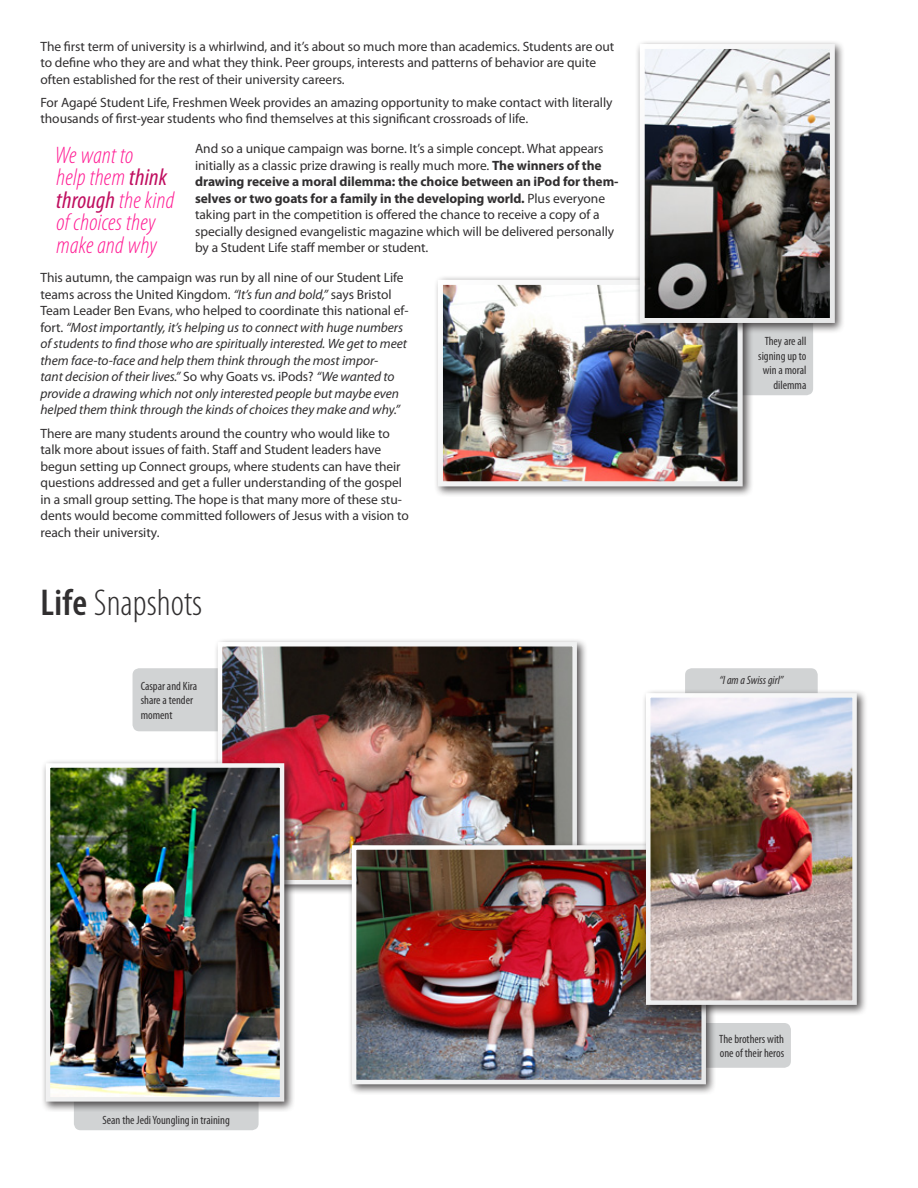
<style>
.page{position:relative;width:918px;height:1188px;background:#fff}
.page>*{position:absolute;margin:0;border:0;box-sizing:border-box;transform-origin:0 0}
.t1{font:300 condensed 37.5px "Myriad Pro";color:#312f30}
.t2{font:italic 300 condensed 24px/22.5px "Myriad Pro";letter-spacing:.01em;color:#ff1a93}
.t3{font:13.5px/16.5px "Myriad Pro";letter-spacing:-.005em;color:#312f30}
.t4{font:italic 13.5px/16.5px "Myriad Pro";letter-spacing:-.005em;color:#312f30}
.t5{font:condensed 12px/14.4px "Myriad Pro";color:#312f30}
.t6{font:italic condensed 12px "Myriad Pro";color:#312f30}
.s1{font-weight:700}
.s2{font-style:normal}
.s3{font-weight:400;color:#c00f60}
.s4{font-weight:600}
</style>
<div class="page">
<div style="left:133px;top:668px;width:112px;height:63px;background:#d1d3d4;border-radius:7px"></div>
<div style="left:679px;top:1023px;width:112px;height:45px;background:#d1d3d4;border-radius:7px"></div>
<div style="left:74px;top:1094px;width:185px;height:36px;background:#d1d3d4;border-radius:7px"></div>
<div style="left:685px;top:668px;width:133px;height:37px;background:#d1d3d4;border-radius:7px"></div>
<div style="left:719px;top:295px;width:94px;height:100px;background:#d1d3d4;border-radius:7px"></div>
<div style="left:213px;top:637px;width:375px;height:259px;background:#221e1f;opacity:.75"></div>
<img style="left:216px;top:640px;width:363px;height:247px">
<div style="left:433px;top:275px;width:320px;height:222px;background:#221e1f;opacity:.75"></div>
<img style="left:435px;top:277px;width:310px;height:212px">
<div style="left:635px;top:39px;width:211px;height:295px;background:#221e1f;opacity:.75"></div>
<svg style="left:637px;top:42px;width:200px;height:283px"></svg>
<div style="left:41px;top:759px;width:254px;height:353px;background:#221e1f;opacity:.75"></div>
<img style="left:44px;top:761px;width:243px;height:343px">
<div style="left:347px;top:841px;width:370px;height:254px;background:#221e1f;opacity:.75"></div>
<img style="left:350px;top:843px;width:358px;height:244px">
<div style="left:641px;top:689px;width:227px;height:327px;background:#221e1f;opacity:.75"></div>
<img style="left:644px;top:691px;width:215px;height:316px">
<p class="t3" style="left:40px;top:38px;width:575px">The first term of university is a whirlwind, and it’s about so much more than academics. Students are out to define who they are and what they think. Peer groups, interests and patterns of behavior are quite often established for the rest of their university careers.</p>
<p class="t3" style="left:40px;top:94px;width:574px">For Agapé Student Life, Freshmen Week provides an amazing opportunity to make contact with literally thousands of first-year students who find themselves at this significant crossroads of life.</p>
<p class="t3" style="left:195px;top:140px;width:425px">And so a unique campaign was borne. It’s a simple concept. What appears initially as a classic prize drawing is really much more. <span class="s1">The winners of the drawing receive a moral dilemma: the choice between an iPod for them&shy;selves or two goats for a family in the developing world.</span> Plus everyone taking part in the competition is offered the chance to receive a copy of a specially designed evangelistic magazine which will be delivered personally by a Student Life staff member or student.</p>
<p class="t4" style="left:40px;top:269px;width:369px"><span class="s2">This autumn, the campaign was run by all nine of our Student Life teams across the United Kingdom.</span> “It’s fun and bold,” <span class="s2">says Bristol Team Leader Ben Evans, who helped to coordinate this national ef&shy;fort.</span> “Most importantly, it’s helping us to connect with huge numbers of students to find those who are spiritually interested. We get to meet them face-to-face and help them think through the most impor-<br>tant decision of their lives.” <span class="s2">So why Goats vs. iPods?</span> “We wanted to provide a drawing which not only interested people but maybe even helped them think through the kinds of choices they make and why.”</p>
<p class="t3" style="left:40px;top:425px;width:370px">There are many students around the country who would like to talk more about issues of faith. Staff and Student leaders have begun setting up Connect groups, where students can have their questions addressed and get a fuller understanding of the gospel in a small group setting. The hope is that many more of these stu&shy;dents would become committed followers of Jesus with a vision to reach their university.</p>
<h2 class="t2" style="left:55px;top:143px;width:121px">We want to<br>help them <span class="s3">think through</span> the kind of choices they make and why</h2>
<h1 class="t1" style="left:40px;top:581px;width:163px"><span class="s4">Life</span> Snapshots</h1>
<p class="t5" style="left:141px;top:679px;width:58px">Caspar and Kira share a tender moment</p>
<p class="t5" style="left:758px;top:334px;width:50px;text-align:right">They are all signing up to win a moral dilemma</p>
<p class="t6" style="left:719px;top:673px;width:65px">“I am a Swiss girl”</p>
<p class="t5" style="left:102px;top:1112px;width:129px">Sean the JediYoungling in training</p>
<p class="t5" style="left:719px;top:1031px;width:66px">The brothers with one of their heros</p>
</div>
